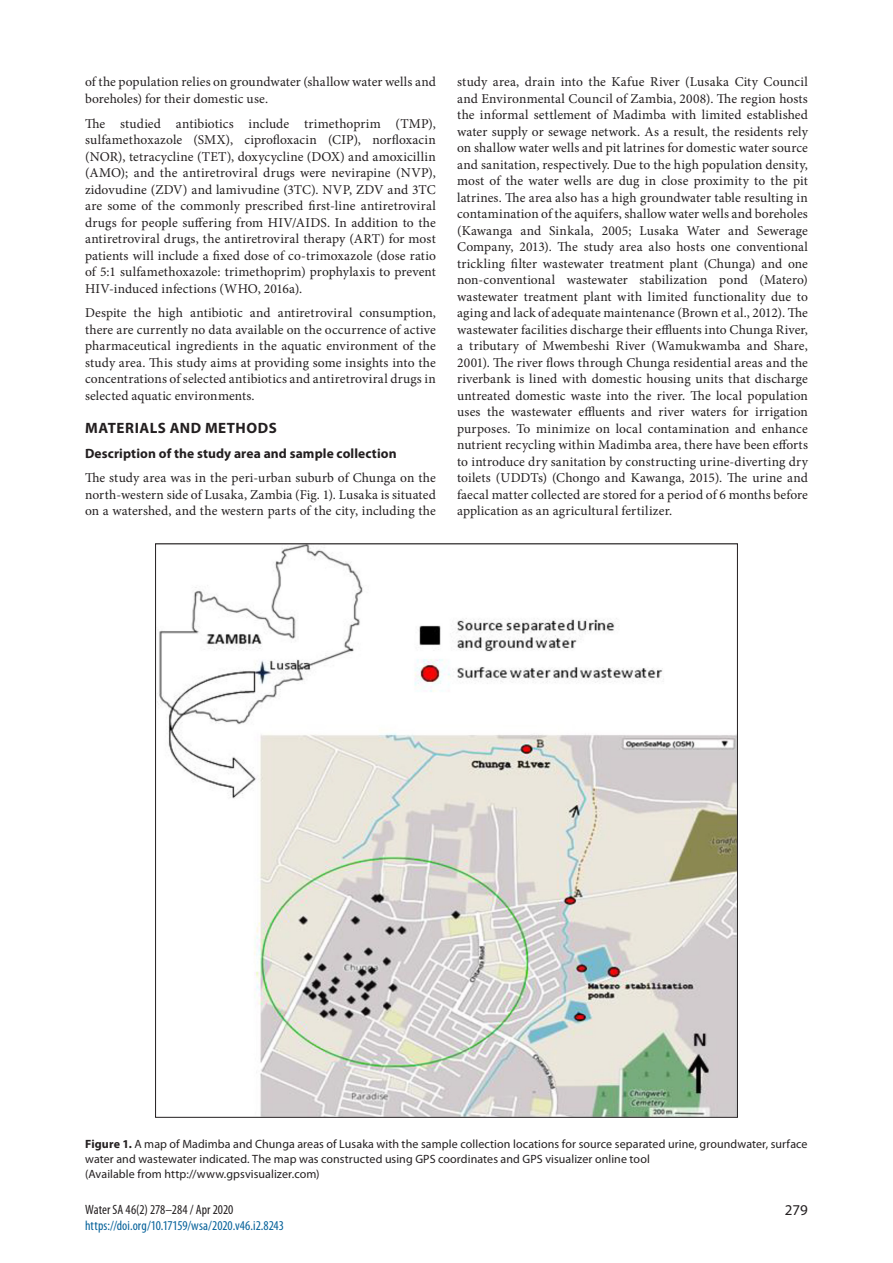
<style>
.page{position:relative;width:893px;height:1263px;background:#fff}
.page>*{position:absolute;margin:0;border:0;box-sizing:border-box;transform-origin:0 0}
.Subhead_1{font:700 15px "Myriad Pro";letter-spacing:.04em;color:#231f20}
.t1{font:15px "Myriad Pro";color:#231f20}
.Body_Text{font:13.5px/16.5px "Minion Pro";letter-spacing:.005em;color:#231f20;text-align:justify}
.t2{font:condensed 13.5px "Myriad Pro";color:#056199}
.Subhead_2-ns{font:700 13.5px "Myriad Pro";letter-spacing:.01em;color:#231f20}
.t3{font:condensed 13.5px "Myriad Pro";color:#231f20}
.Fig___Table_caption{font:12px/15px "Myriad Pro";letter-spacing:.005em;color:#231f20}
.s1{font-weight:700}
</style>
<div class="page">
<img style="left:157px;top:545px;width:579px;height:571px">
<p class="Body_Text" style="left:85px;top:74px;width:352px">of the population relies on groundwater (shallow water wells and boreholes) for their domestic use.</p>
<p class="Body_Text" style="left:85px;top:115px;width:352px">The studied antibiotics include trimethoprim (TMP), sulfamethoxazole (SMX), ciprofloxacin (CIP), norfloxacin (NOR), tetracycline (TET), doxycycline (DOX) and amoxicillin (AMO); and the antiretroviral drugs were nevirapine (NVP), zidovudine (ZDV) and lamivudine (3TC). NVP, ZDV and 3TC are some of the commonly prescribed first-line antiretroviral drugs for people suffering from HIV/AIDS. In addition to the antiretroviral drugs, the antiretroviral therapy (ART) for most patients will include a fixed dose of co-trimoxazole (dose ratio of 5:1 sulfamethoxazole: trimethoprim) prophylaxis to prevent HIV-induced infections (WHO, 2016a).</p>
<p class="Body_Text" style="left:85px;top:305px;width:352px">Despite the high antibiotic and antiretroviral consumption, there are currently no data available on the occurrence of active pharmaceutical ingredients in the aquatic environment of the study area. This study aims at providing some insights into the concentrations of selected antibiotics and antiretroviral drugs in selected aquatic environments.</p>
<p class="Subhead_1" style="left:85px;top:418px;width:193px">MATERIALS AND METHODS</p>
<p class="Subhead_2-ns" style="left:85px;top:444px;width:313px">Description of the study area and sample collection</p>
<p class="Body_Text" style="left:85px;top:470px;width:352px">The study area was in the peri-urban suburb of Chunga on the north-western side of Lusaka, Zambia (Fig. 1). Lusaka is situated on a watershed, and the western parts of the city, including the</p>
<p class="Body_Text" style="left:457px;top:74px;width:352px">study area, drain into the Kafue River (Lusaka City Council and Environmental Council of Zambia, 2008). The region hosts the informal settlement of Madimba with limited established water supply or sewage network. As a result, the residents rely on shallow water wells and pit latrines for domestic water source and sanitation, respectively. Due to the high population density, most of the water wells are dug in close proximity to the pit latrines. The area also has a high groundwater table resulting in contamination of the aquifers, shallow water wells and boreholes (Kawanga and Sinkala, 2005; Lusaka Water and Sewerage Company, 2013). The study area also hosts one conventional trickling filter wastewater treatment plant (Chunga) and one non-conventional wastewater stabilization pond (Matero) wastewater treatment plant with limited functionality due to aging and lack of adequate maintenance (Brown et al., 2012). The wastewater facilities discharge their effluents into Chunga River, a tributary of Mwembeshi River (Wamukwamba and Share, 2001). The river flows through Chunga residential areas and the riverbank is lined with domestic housing units that discharge untreated domestic waste into the river. The local population uses the wastewater effluents and river waters for irrigation purposes. To minimize on local contamination and enhance nutrient recycling within Madimba area, there have been efforts to introduce dry sanitation by constructing urine-diverting dry toilets (UDDTs) (Chongo and Kawanga, 2015). The urine and faecal matter collected are stored for a period of 6 months before application as an agricultural fertilizer.</p>
<p class="Fig___Table_caption" style="left:85px;top:1136px;width:724px"><span class="s1">Figure 1.</span> A map of Madimba and Chunga areas of Lusaka with the sample collection locations for source separated urine, groundwater, surface water and wastewater indicated. The map was constructed using GPS coordinates and GPS visualizer online tool<br>(Available from http://www.gpsvisualizer.com)</p>
<p class="t3" style="left:85px;top:1201px;width:150px">Water SA 46(2) 278–284 / Apr 2020</p>
<p class="t1" style="left:785px;top:1200px;width:25px">279</p>
<p class="t2" style="left:85px;top:1217px;width:200px">https://doi.org/10.17159/wsa/2020.v46.i2.8243</p>
</div>
